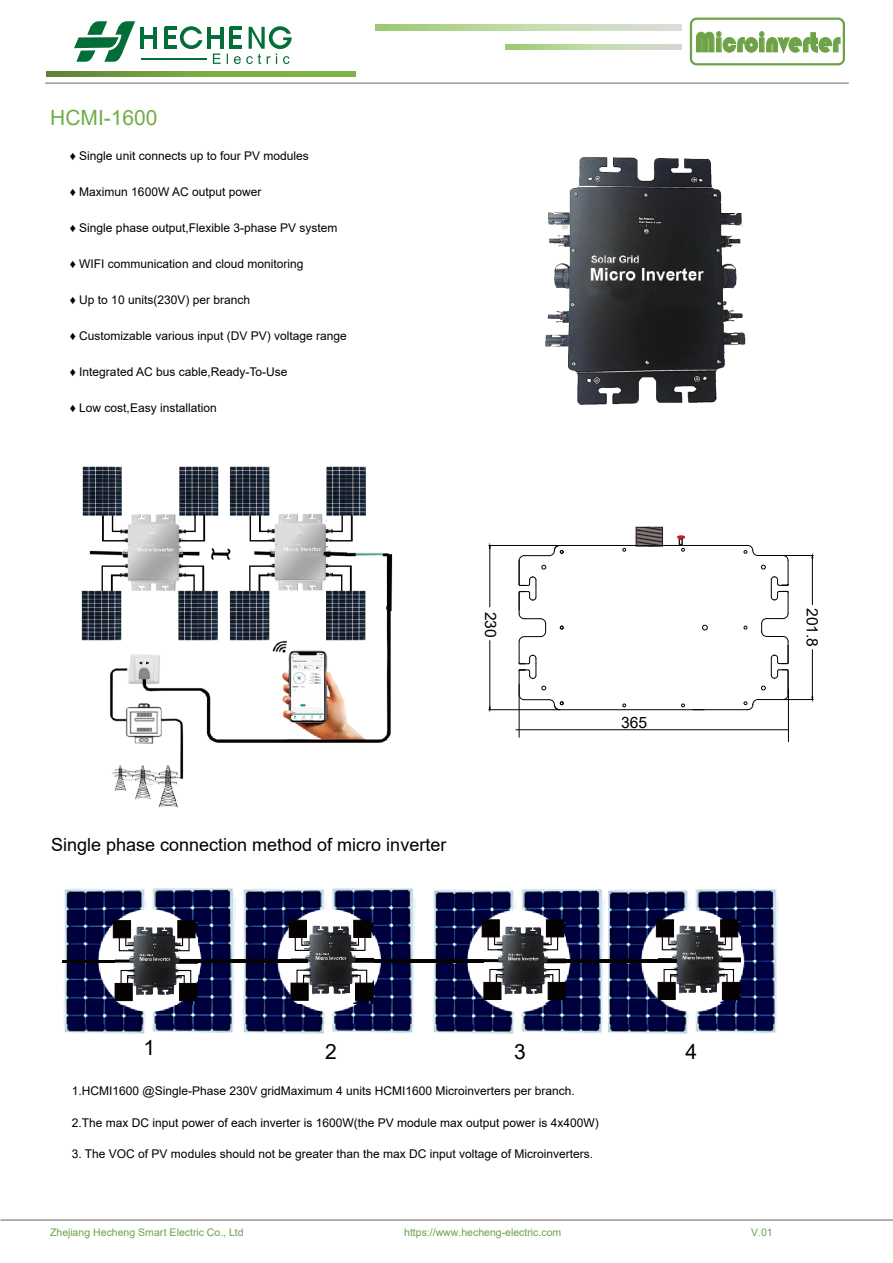
<style>
.page{position:relative;width:893px;height:1263px;background:#fff}
.page>*{position:absolute;margin:0;border:0;box-sizing:border-box;transform-origin:0 0}
.t1{font:28.8px "ST Hupo";color:#6da247;scale:.86 1}
.t2{font:21px "Arial";color:#70ad47}
.t3{font:21px "Arial";color:#000}
.t4{font:18px "Arial";color:#000}
.t5{font:15.6px "Arial";color:#000}
.t6{font:12px "Arial";color:#000}
.t7{font:10.5px "Arial";color:#6da247}
</style>
<div class="page">
<hr style="left:1px;top:1219px;width:892px;height:2px;background:#9b9b9c">
<div style="left:47px;top:71px;width:309px;height:6px;background:#7eaf49"></div>
<svg style="left:47px;top:71px;width:138px;height:6px"></svg>
<svg style="left:376px;top:25px;width:305px;height:5px;background:#bfd8a9"></svg>
<svg style="left:506px;top:44px;width:176px;height:6px"></svg>
<svg style="left:506px;top:44px;width:175px;height:5px"></svg>
<hr style="left:45px;top:82px;width:804px;height:2px;background:#9b9b9c">
<svg style="left:74px;top:21px;width:61px;height:41px"></svg>
<hr style="left:141px;top:27px;width:3px;height:22px;background:#036e38">
<hr style="left:154px;top:27px;width:3px;height:22px;background:#036e38">
<svg style="left:144px;top:36px;width:10px;height:3px"></svg>
<hr style="left:164px;top:27px;width:3px;height:22px;background:#036e38">
<hr style="left:207px;top:27px;width:3px;height:22px;background:#036e38">
<svg style="left:165px;top:26px;width:37px;height:23px"></svg>
<hr style="left:141px;top:58px;width:65px;height:1px;background:#036e38">
<svg style="left:210px;top:26px;width:82px;height:38px"></svg>
<svg style="left:696px;top:31px;width:145px;height:23px"></svg>
<div style="left:690px;top:18px;width:155px;height:47px;border:2px solid #6da247;border-radius:6px"></div>
<img style="left:81px;top:466px;width:312px;height:342px">
<hr style="left:559px;top:545px;width:189px;height:1px;background:#060202">
<hr style="left:559px;top:709px;width:189px;height:1px;background:#060202">
<svg style="left:702px;top:625px;width:6px;height:5px"></svg>
<hr style="left:489px;top:545px;width:70px;height:1px;background:#060202">
<hr style="left:489px;top:709px;width:70px;height:1px;background:#060202">
<hr style="left:489px;top:548px;width:1px;height:59px;background:#060202">
<hr style="left:489px;top:641px;width:1px;height:66px;background:#060202">
<svg style="left:681px;top:704px;width:4px;height:3px"></svg>
<svg style="left:622px;top:548px;width:4px;height:4px"></svg>
<svg style="left:744px;top:545px;width:70px;height:165px"></svg>
<svg style="left:518px;top:546px;width:46px;height:164px"></svg>
<svg style="left:636px;top:529px;width:27px;height:18px"></svg>
<div style="left:636px;top:527px;width:27px;height:19px;border:1px solid #241916"></div>
<svg style="left:677px;top:535px;width:8px;height:17px"></svg>
<hr style="left:519px;top:684px;width:1px;height:54px;background:#060202">
<hr style="left:788px;top:688px;width:1px;height:54px;background:#060202">
<hr style="left:516px;top:729px;width:273px;height:1px;background:#060202">
<img style="left:545px;top:157px;width:201px;height:248px">
<svg style="left:658px;top:284px;width:50px;height:11px"></svg>
<img style="left:608px;top:889px;width:171px;height:145px">
<img style="left:659px;top:921px;width:81px;height:82px">
<div style="left:722px;top:982px;width:18px;height:18px;background:#060202"></div>
<svg style="left:663px;top:968px;width:16px;height:28px"></svg>
<div style="left:658px;top:982px;width:18px;height:18px;background:#060202;border:1px solid #060202"></div>
<svg style="left:717px;top:923px;width:16px;height:28px"></svg>
<div style="left:720px;top:919px;width:18px;height:18px;background:#060202;border:1px solid #060202"></div>
<svg style="left:661px;top:923px;width:16px;height:28px"></svg>
<div style="left:656px;top:919px;width:18px;height:18px;background:#060202;border:1px solid #060202"></div>
<img style="left:432px;top:889px;width:173px;height:145px">
<hr style="left:541px;top:959px;width:135px;height:4px;background:#060202">
<img style="left:484px;top:923px;width:82px;height:81px">
<div style="left:548px;top:982px;width:18px;height:18px;background:#060202"></div>
<svg style="left:489px;top:968px;width:16px;height:28px"></svg>
<div style="left:483px;top:982px;width:18px;height:18px;background:#060202;border:1px solid #060202"></div>
<svg style="left:543px;top:923px;width:16px;height:28px"></svg>
<div style="left:546px;top:919px;width:18px;height:18px;background:#060202;border:1px solid #060202"></div>
<svg style="left:487px;top:923px;width:16px;height:28px"></svg>
<div style="left:482px;top:919px;width:18px;height:18px;background:#060202;border:1px solid #060202"></div>
<img style="left:62px;top:888px;width:354px;height:146px">
<hr style="left:348px;top:959px;width:136px;height:4px;background:#060202">
<img style="left:292px;top:922px;width:81px;height:81px">
<div style="left:355px;top:983px;width:18px;height:18px;background:#060202;border:1px solid #060202"></div>
<svg style="left:296px;top:969px;width:16px;height:28px"></svg>
<div style="left:291px;top:983px;width:18px;height:18px;background:#060202;border:1px solid #060202"></div>
<svg style="left:350px;top:923px;width:16px;height:28px"></svg>
<div style="left:353px;top:920px;width:18px;height:18px;background:#060202;border:1px solid #060202"></div>
<svg style="left:294px;top:923px;width:16px;height:28px"></svg>
<div style="left:289px;top:920px;width:18px;height:18px;background:#060202;border:1px solid #060202"></div>
<hr style="left:63px;top:960px;width:76px;height:2px;background:#060202">
<hr style="left:172px;top:959px;width:136px;height:4px;background:#060202">
<img style="left:116px;top:923px;width:81px;height:81px">
<div style="left:179px;top:983px;width:18px;height:18px;background:#060202"></div>
<svg style="left:120px;top:969px;width:16px;height:28px"></svg>
<div style="left:115px;top:983px;width:18px;height:18px;background:#060202;border:1px solid #060202"></div>
<svg style="left:174px;top:924px;width:16px;height:28px"></svg>
<div style="left:177px;top:920px;width:18px;height:18px;background:#060202;border:1px solid #060202"></div>
<svg style="left:118px;top:924px;width:16px;height:28px"></svg>
<div style="left:113px;top:920px;width:18px;height:18px;background:#060202;border:1px solid #060202"></div>
<svg style="left:158px;top:552px;width:17px;height:5px"></svg>
<svg style="left:305px;top:552px;width:17px;height:5px"></svg>
<svg style="left:156px;top:962px;width:36px;height:35px"></svg>
<svg style="left:333px;top:960px;width:35px;height:37px"></svg>
<svg style="left:525px;top:961px;width:35px;height:35px"></svg>
<svg style="left:698px;top:960px;width:37px;height:36px"></svg>
<h2 class="t2" style="left:50px;top:103px;width:109px">HCMI-1600</h2>
<p class="t6" style="left:70px;top:147px;width:240px">♦ Single unit connects up to four PV modules</p>
<p class="t6" style="left:70px;top:183px;width:193px">♦ Maximun 1600W AC output power</p>
<p class="t6" style="left:70px;top:219px;width:269px">♦ Single phase output,Flexible 3-phase PV system</p>
<p class="t6" style="left:70px;top:255px;width:235px">♦ WIFI communication and cloud monitoring</p>
<p class="t6" style="left:70px;top:291px;width:182px">♦ Up to 10 units(230V) per branch</p>
<p class="t6" style="left:70px;top:327px;width:278px">♦ Customizable various input (DV PV) voltage range</p>
<p class="t6" style="left:70px;top:363px;width:219px">♦ Integrated AC bus cable,Ready-To-Use</p>
<p class="t6" style="left:70px;top:399px;width:148px">♦ Low cost,Easy installation</p>
<h1 class="t1" style="left:695px;top:29px;width:170px">Microinverter</h1>
<h3 class="t5" style="left:501px;top:612px;width:28px;rotate:90deg">230</h3>
<h3 class="t5" style="left:823px;top:608px;width:41px;rotate:90deg">201.8</h3>
<h3 class="t5" style="left:621px;top:712px;width:28px">365</h3>
<h3 class="t4" style="left:51px;top:832px;width:397px">Single phase connection method of micro inverter</h3>
<h2 class="t3" style="left:143px;top:1033px;width:13px">1</h2>
<h2 class="t3" style="left:325px;top:1037px;width:13px">2</h2>
<h2 class="t3" style="left:514px;top:1037px;width:13px">3</h2>
<h2 class="t3" style="left:685px;top:1037px;width:13px">4</h2>
<p class="t6" style="left:72px;top:1082px;width:505px">1.HCMI1600 @Single-Phase 230V gridMaximum 4 units HCMI1600 Microinverters per branch.</p>
<p class="t6" style="left:72px;top:1114px;width:528px">2.The max DC input power of each inverter is 1600W(the PV module max output power is 4x400W)</p>
<p class="t6" style="left:72px;top:1145px;width:523px">3. The VOC of PV modules should not be greater than the max DC input voltage of Microinverters.</p>
<p class="t7" style="left:50px;top:1225px;width:195px">Zhejiang Hecheng Smart Electric Co., Ltd</p>
<p class="t7" style="left:404px;top:1225px;width:159px">https://www.hecheng-electric.com</p>
<p class="t7" style="left:751px;top:1225px;width:23px">V.01</p>
</div>
